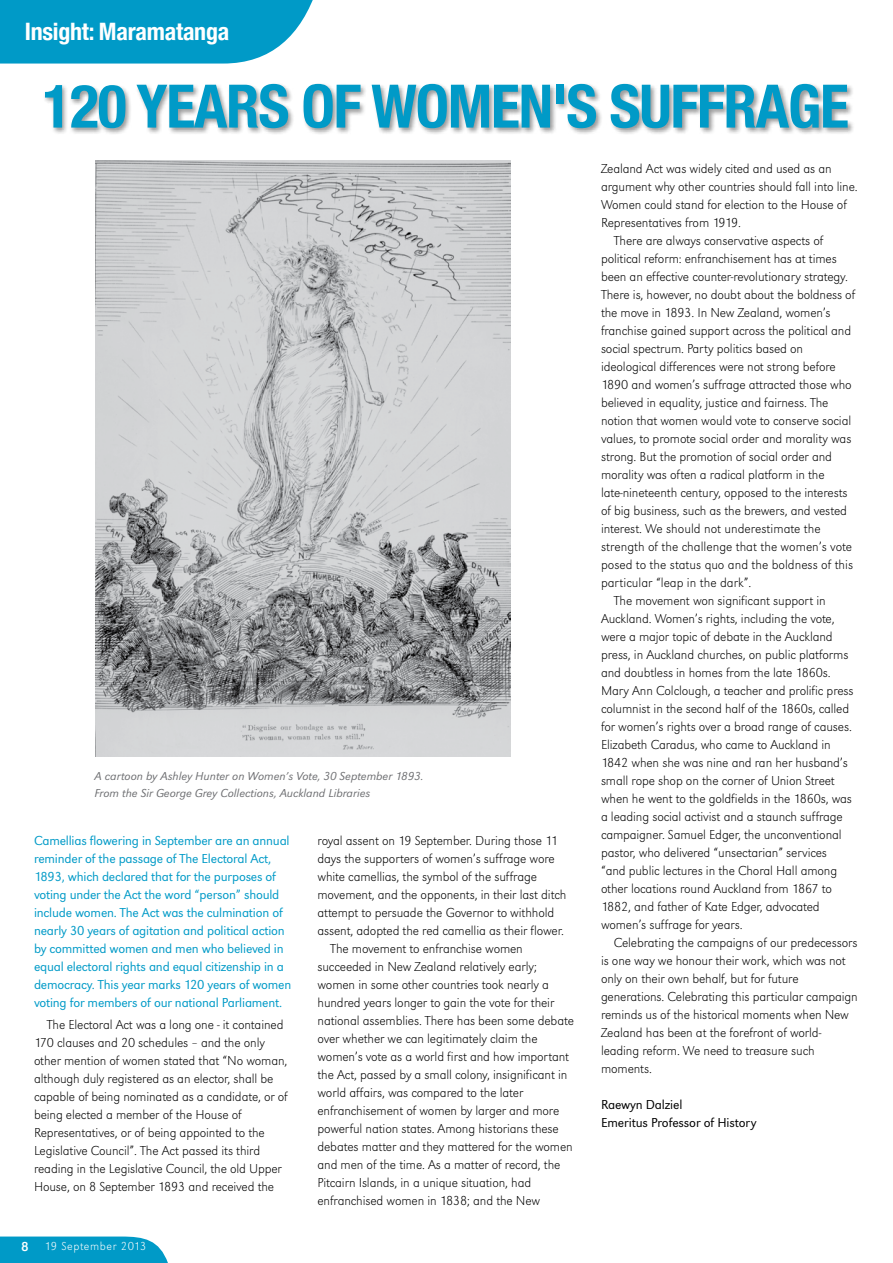
<style>
.page{position:relative;width:893px;height:1263px;background:#fff}
.page>*{position:absolute;margin:0;border:0;box-sizing:border-box;transform-origin:0 0}
.Heading_on_photos_41{font:700 condensed 60px "Helvetica Neue";letter-spacing:-.02em;color:#009ac7}
.article_heading_medi{font:700 condensed 24px "Helvetica Neue";letter-spacing:-.01em;color:#fff}
.Bodycopy_9_12{font:13.5px/18px "Grot Macron Extra Lt";letter-spacing:-.01em;color:#000}
.Body_copy_faculty_co{font:300 13.5px/18px "Grot Macron";letter-spacing:-.015em;color:#009ac7}
.Bodycopy_9_12-2{font:300 13.5px "Grot Macron";letter-spacing:-.01em;color:#000}
.t1{font:13.5px "Grot Macron Reg";color:#fff}
.Continued{font:12px/16.5px "Grot Macron Light Ita";color:#6d6e71}
.t2{font:12px "Grot Macron Extra Lt";letter-spacing:.05em;color:#fff}
</style>
<div class="page">
<svg style="left:0;top:1236px;width:168px;height:27px;background:#13a1cb"></svg>
<img style="left:96px;top:160px;width:415px;height:597px">
<svg style="left:0;top:0;width:313px;height:64px;background:#15a2cb"></svg>
<div style="left:43px;top:82px;width:812px;height:53px;background:#000;opacity:.4"></div>
<p class="article_heading_medi" style="left:25px;top:12px;width:206px">Insight: Maramatanga</p>
<p class="Heading_on_photos_41" style="left:43px;top:56px;width:808px">120 YEARS OF WOMEN'S SUFFRAGE</p>
<p class="Continued" style="left:95px;top:768px;width:330px">A cartoon by Ashley Hunter on Women’s Vote, 30 September 1893.<br>From the Sir George Grey Collections, Auckland Libraries</p>
<p class="Body_copy_faculty_co" style="left:34px;top:832px;width:259px">Camellias flowering in September are an annual reminder of the passage of The Electoral Act, 1893, which declared that for the purposes of voting under the Act the word “person” should include women. The Act was the culmination of nearly 30 years of agitation and political action by committed women and men who believed in equal electoral rights and equal citizenship in a democracy. This year marks 120 years of women voting for members of our national Parliament.</p>
<p class="Bodycopy_9_12" style="left:34px;top:1016px;width:255px;text-indent:13px">The Electoral Act was a long one - it contained 170 clauses and 20 schedules – and the only other mention of women stated that “No woman, although duly registered as an elector, shall be capable of being nominated as a candidate, or of being elected a member of the House of Representatives, or of being appointed to the Legislative Council”. The Act passed its third reading in the Legislative Council, the old Upper House, on 8 September 1893 and received the</p>
<p class="t1" style="left:21px;top:1239px;width:9px">8</p>
<p class="t2" style="left:45px;top:1239px;width:103px">19 September 2013</p>
<p class="Bodycopy_9_12" style="left:317px;top:832px;width:250px">royal assent on 19 September. During those 11 days the supporters of women’s suffrage wore white camellias, the symbol of the suffrage movement, and the opponents, in their last ditch attempt to persuade the Governor to withhold assent, adopted the red camellia as their flower.</p>
<p class="Bodycopy_9_12" style="left:317px;top:940px;width:258px;text-indent:13px">The movement to enfranchise women succeeded in New Zealand relatively early; women in some other countries took nearly a hundred years longer to gain the vote for their national assemblies. There has been some debate over whether we can legitimately claim the women’s vote as a world first and how important the Act, passed by a small colony, insignificant in world affairs, was compared to the later enfranchisement of women by larger and more powerful nation states. Among historians these debates matter and they mattered for the women and men of the time. As a matter of record, the Pitcairn Islands, in a unique situation, had enfranchised women in 1838; and the New</p>
<p class="Bodycopy_9_12" style="left:601px;top:160px;width:258px">Zealand Act was widely cited and used as an argument why other countries should fall into line.<br>Women could stand for election to the House of Representatives from 1919.</p>
<p class="Bodycopy_9_12" style="left:601px;top:232px;width:256px;text-indent:13px">There are always conservative aspects of political reform: enfranchisement has at times been an effective counter-revolutionary strategy.<br>There is, however, no doubt about the boldness of the move in 1893. In New Zealand, women’s franchise gained support across the political and social spectrum. Party politics based on ideological differences were not strong before 1890 and women’s suffrage attracted those who believed in equality, justice and fairness. The notion that women would vote to conserve social values, to promote social order and morality was strong. But the promotion of social order and morality was often a radical platform in the late-nineteenth century, opposed to the interests of big business, such as the brewers, and vested interest. We should not underestimate the strength of the challenge that the women’s vote posed to the status quo and the boldness of this particular “leap in the dark”.</p>
<p class="Bodycopy_9_12" style="left:601px;top:592px;width:254px;text-indent:13px">The movement won significant support in Auckland. Women’s rights, including the vote, were a major topic of debate in the Auckland press, in Auckland churches, on public platforms and doubtless in homes from the late 1860s.<br>Mary Ann Colclough, a teacher and prolific press columnist in the second half of the 1860s, called for women’s rights over a broad range of causes.<br>Elizabeth Caradus, who came to Auckland in 1842 when she was nine and ran her husband’s small rope shop on the corner of Union Street when he went to the goldfields in the 1860s, was a leading social activist and a staunch suffrage campaigner. Samuel Edger, the unconventional pastor, who delivered “unsectarian” services “and public lectures in the Choral Hall among other locations round Auckland from 1867 to 1882, and father of Kate Edger, advocated women’s suffrage for years.</p>
<p class="Bodycopy_9_12" style="left:601px;top:934px;width:258px;text-indent:13px">Celebrating the campaigns of our predecessors is one way we honour their work, which was not only on their own behalf, but for future generations. Celebrating this particular campaign reminds us of the historical moments when New Zealand has been at the forefront of world&shy;leading reform. We need to treasure such moments.</p>
<p class="Bodycopy_9_12-2" style="left:601px;top:1097px;width:83px">Raewyn Dalziel</p>
<p class="Bodycopy_9_12-2" style="left:601px;top:1115px;width:157px">Emeritus Professor of History</p>
</div>
